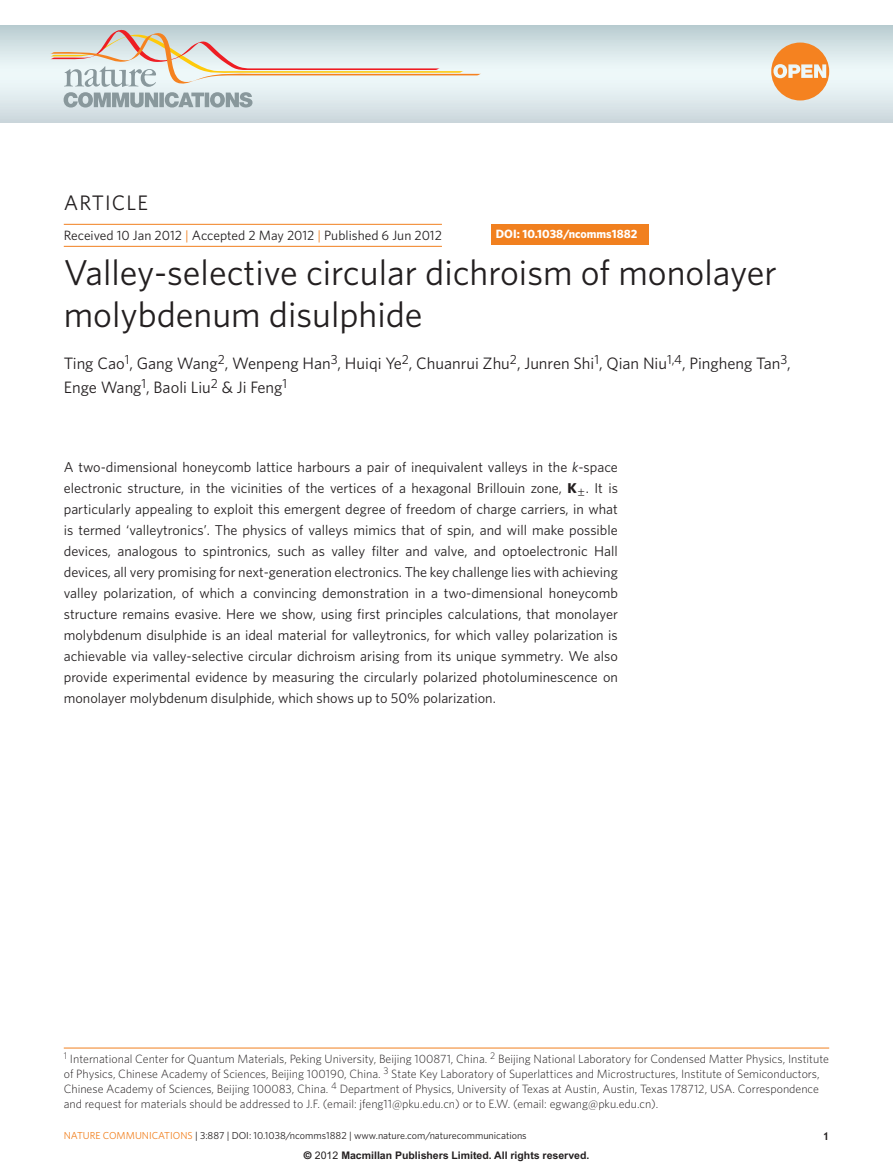
<style>
.page{position:relative;width:893px;height:1174px;background:#fff}
.page>*{position:absolute;margin:0;border:0;box-sizing:border-box;transform-origin:0 0}
.pAtl{font:36px/42px "Whitney";color:#231f20}
.t1{font:21px "Whitney";letter-spacing:.05em;color:#231f20}
.pAu{font:16.5px/24px "Whitney";color:#231f20}
.pAbstext{font:14.25px/21px "Whitney";color:#231f20;text-align:justify}
.pPrdates{font:13.5px "Whitney";color:#231f20}
.pAffiliation{font:300 12px/15px "Whitney";color:#231f20}
.pDoiTop{font:700 12px "Whitney";color:#fff}
.t2{font:700 10.5px "Arial";color:#231f20}
.pDoiLRH{font:10.2px "Whitney";color:#231f20}
.pDoiLRH-2{font:10.2px "Whitney";color:#f1801f}
.s1{color:#f1801f}
.s2{font-style:italic}
.s3{font-weight:700}
.s4{font-family:"Helvetica"}
.s5{font-weight:400}
</style>
<div class="page">
<svg style="left:0;top:25px;width:893px;height:97px;background:#d7e4e7"></svg>
<svg style="left:50px;top:30px;width:431px;height:77px;background:#d8dad6"></svg>
<svg style="left:771px;top:43px;width:58px;height:57px;background:#eea86a"></svg>
<hr style="left:64px;top:224px;width:378px;height:1px;background:#f1801f">
<hr style="left:64px;top:246px;width:378px;height:1px;background:#f1801f">
<div style="left:492px;top:225px;width:157px;height:20px;background:#f1801f"></div>
<hr style="left:64px;top:1047px;width:765px;height:1px;background:#f1801f">
<p class="t1" style="left:64px;top:190px;width:86px">ARTICLE</p>
<p class="pPrdates" style="left:64px;top:227px;width:380px">Received 10 Jan 2012 <span class="s1">|</span> Accepted 2 May 2012 <span class="s1">|</span> Published 6 Jun 2012</p>
<p class="pDoiTop" style="left:496px;top:227px;width:143px">DOI: 10.1038/ncomms1882</p>
<p class="pAtl" style="left:64px;top:251px;width:715px">Valley-selective circular dichroism of monolayer molybdenum disulphide</p>
<p class="pAu" style="left:64px;top:351px;width:729px">Ting Cao<sup>1</sup>, Gang Wang<sup>2</sup>, Wenpeng Han<sup>3</sup>, Huiqi Ye<sup>2</sup>, Chuanrui Zhu<sup>2</sup>, Junren Shi<sup>1</sup>, Qian N iu<sup>1,4</sup>, Pingheng Tan<sup>3</sup>,<br>Enge Wang<sup>1</sup>, Baoli Liu<sup>2</sup> &amp; Ji Feng<sup>1</sup></p>
<p class="pAbstext" style="left:64px;top:456px;width:556px">A two-dimensional honeycomb lattice harbours a pair of inequivalent valleys in the <span class="s2">k</span>-space electronic structure, in the vicinities of the vertices of a hexagonal Brillouin zone, <span class="s3">K</span> . It is particularly appealing to exploit this emergent degree of freedom of charge carriers, in what is termed ‘valleytronics’. The physics of valleys mimics that of spin, and will make possible devices, analogous to spintronics, such as valley filter and valve, and optoelectronic Hall devices, all very promising for next-generation electronics. The key challenge lies with achieving valley polarization, of which a convincing demonstration in a two-dimensional honeycomb structure remains evasive. Here we show, using first principles calculations, that monolayer molybdenum disulphide is an ideal material for valleytronics, for which valley polarization is achievable via valley-selective circular dichroism arising from its unique symmetry. We also provide experimental evidence by measuring the circularly polarized photoluminescence on monolayer molybdenum disulphide, which shows up to 50% polarization.</p>
<p class="pAffiliation" style="left:64px;top:1051px;width:767px"><sup>1</sup> International Center for Quantum Materials, Peking University, Beijing 100871, China. <sup>2</sup> Beijing National Laboratory for Condensed Matter Physics, Institute of Physics, Chinese Academy of Sciences, Beijing 100190, China. <sup>3</sup> State Key Laboratory of Superlattices and Microstructures, Institute of Semiconductors, Chinese Academy of Sciences, Beijing 100083, China. <sup>4</sup> Department of Physics, University of Texas at Austin, Austin, Texas 178712, USA. Correspondence and request for materials should be addressed to J.F. (email: jfeng11@pku.edu.cn) or to E.W. (email: egwang@pku.edu.cn).</p>
<p class="pDoiLRH-2" style="left:64px;top:1129px;width:91px">nature communicati</p>
<p class="pDoiLRH" style="left:173px;top:1129px;width:355px"><span class="s1">ons</span> | 3:887 | DOI: 10.1038/ncomms1882 | www.nature.com/naturecommunications</p>
<p class="t2" style="left:304px;top:1149px;width:287px"><span class="s4">©</span> <span class="s5">2012</span> Macmillan Publishers Limited. All rights reserved.</p>
</div>
